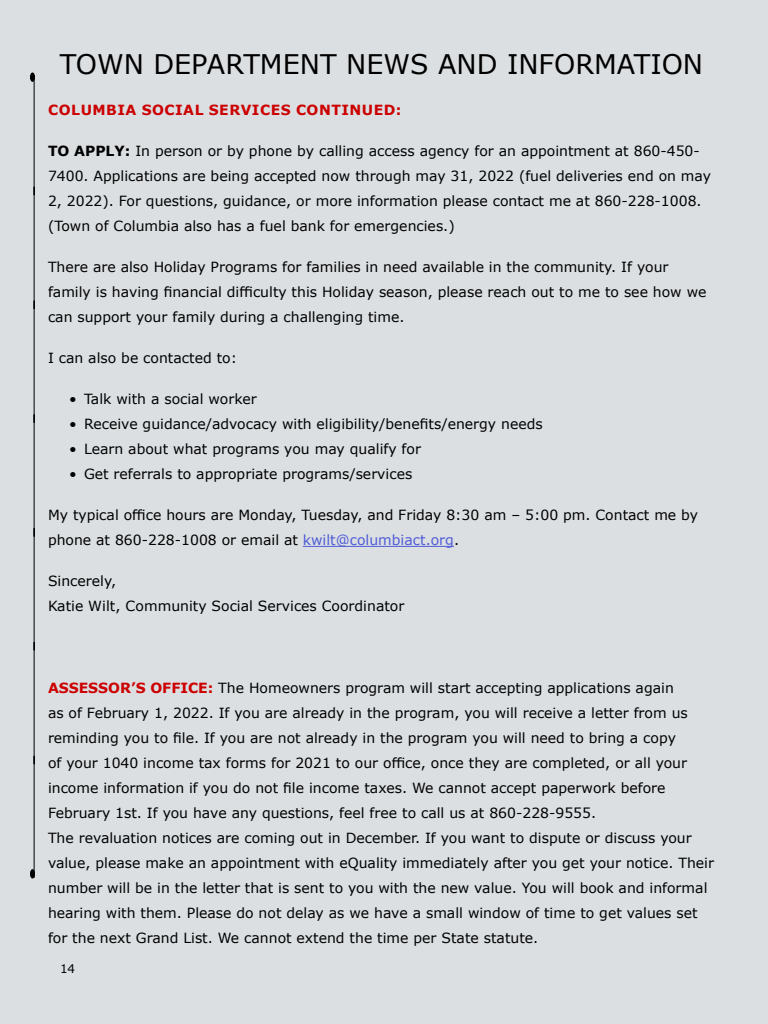
<style>
.page{position:relative;width:768px;height:1024px;background:#dbdfe2}
.page>*{position:absolute;margin:0;border:0;box-sizing:border-box;transform-origin:0 0}
.Body_Text{font:27px "Verdana";color:#000}
.Body_Text-2{font:14px/25px "Verdana";color:#000}
.Body_Text-3{font:700 14px "Verdana";letter-spacing:.035em;color:#c00}
.t1{font:12px "Verdana";color:#000}
.s1{font-weight:700}
.s2{color:#4f5cd6}
.s3{font-weight:700;color:#c00}
</style>
<div class="page">
<hr style="left:34px;top:77px;width:1px;height:801px;background:#000">
<svg style="left:33px;top:186px;width:2px;height:10px"></svg>
<svg style="left:33px;top:755px;width:2px;height:10px"></svg>
<div style="left:30px;top:869px;width:5px;height:9px;border:1px solid #000;border-radius:50%"></div>
<div style="left:30px;top:72px;width:5px;height:10px;border:1px solid #000;border-radius:50%"></div>
<hr style="left:303px;top:546px;width:151px;height:1px;background:#4f5cd6">
<p class="Body_Text" style="left:60px;top:46px;width:645px">TOWN DEPARTMENT NEWS AND INFORMATION</p>
<p class="Body_Text-3" style="left:48px;top:100px;width:355px">COLUMBIA SOCIAL SERVICES CONTINUED:</p>
<p class="Body_Text-2" style="left:48px;top:138px;width:665px"><span class="s1">TO APPLY:</span> In person or by phone by calling access agency for an appointment at 860-450- 7400. Applications are being accepted now through may 31, 2022 (fuel deliveries end on may 2, 2022). For questions, guidance, or more information please contact me at 860-228-1008. (Town of Columbia also has a fuel bank for emergencies.)</p>
<p class="Body_Text-2" style="left:48px;top:254px;width:660px">There are also Holiday Programs for families in need available in the community. If your family is having financial difficulty this Holiday season, please reach out to me to see how we can support your family during a challenging time.</p>
<p class="Body_Text-2" style="left:48px;top:345px;width:191px">I can also be contacted to:</p>
<p class="Body_Text-2" style="left:69px;top:386px;width:189px">• Talk with a social worker</p>
<p class="Body_Text-2" style="left:69px;top:411px;width:475px">• Receive guidance/advocacy with eligibility/benefits/energy needs</p>
<p class="Body_Text-2" style="left:69px;top:436px;width:353px">• Learn about what programs you may qualify for</p>
<p class="Body_Text-2" style="left:69px;top:461px;width:345px">• Get referrals to appropriate programs/services</p>
<p class="Body_Text-2" style="left:48px;top:502px;width:652px">My typical office hours are Monday, Tuesday, and Friday 8:30 am – 5:00 pm. Contact me by phone at 860-228-1008 or email at <span class="s2">kwilt@columbiact.org</span>.</p>
<p class="Body_Text-2" style="left:48px;top:568px;width:70px">Sincerely,</p>
<p class="Body_Text-2" style="left:48px;top:593px;width:358px">Katie Wilt, Community Social Services Coordinator</p>
<p class="Body_Text-2" style="left:48px;top:675px;width:641px"><span class="s3">ASSESSOR’S OFFICE:</span> The Homeowners program will start accepting applications again as of February 1, 2022. If you are already in the program, you will receive a letter from us reminding you to file. If you are not already in the program you will need to bring a copy of your 1040 income tax forms for 2021 to our office, once they are completed, or all your income information if you do not file income taxes. We cannot accept paperwork before February 1st. If you have any questions, feel free to call us at 860-228-9555.</p>
<p class="Body_Text-2" style="left:48px;top:825px;width:668px">The revaluation notices are coming out in December. If you want to dispute or discuss your value, please make an appointment with eQuality immediately after you get your notice. Their number will be in the letter that is sent to you with the new value. You will book and informal hearing with them. Please do not delay as we have a small window of time to get values set for the next Grand List. We cannot extend the time per State statute.</p>
<p class="t1" style="left:60px;top:961px;width:17px">14</p>
</div>
